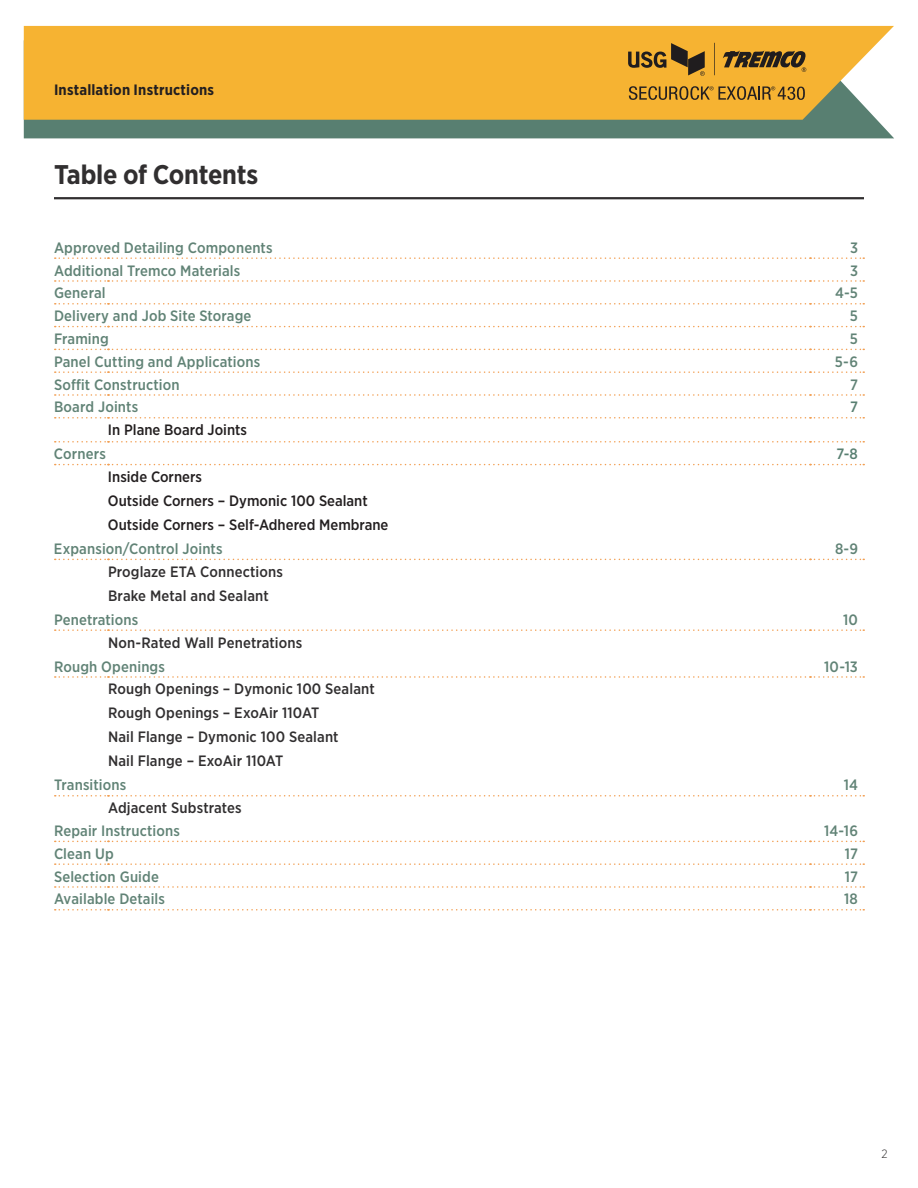
<style>
.page{position:relative;width:918px;height:1188px;background:#fff}
.page>*{position:absolute;margin:0;border:0;box-sizing:border-box;transform-origin:0 0}
.t1{font:700 27px "Gotham Narrow";letter-spacing:-.01em;color:#312f30}
.t2{font:500 15px "Gotham Narrow";letter-spacing:.01em;color:#618376}
.t3{font:500 15px/24px "Gotham Narrow";letter-spacing:.01em;color:#312f30}
.t4{font:500 15px/24px "Gotham Narrow";color:#231f20}
.t5{font:700 15px "Gotham Narrow";letter-spacing:.01em;color:#231f20}
.t6{font:500 15px "Gotham Narrow";color:#587f71}
.t7{font:300 12px "Gotham Narrow";color:#312f30}
</style>
<div class="page">
<div style="left:24px;top:120px;width:870px;height:18px;background:#587f71"></div>
<div style="left:24px;top:26px;width:870px;height:94px;background:#f6b332"></div>
<svg style="left:714px;top:43px;width:1px;height:32px"></svg>
<svg style="left:629px;top:86px;width:176px;height:14px;background:#af812b"></svg>
<svg style="left:723px;top:50px;width:83px;height:22px;background:#886527"></svg>
<svg style="left:628px;top:43px;width:77px;height:33px;background:#aa7e2a"></svg>
<svg style="left:55px;top:257px;width:809px;height:2px"></svg>
<svg style="left:55px;top:280px;width:809px;height:2px"></svg>
<svg style="left:55px;top:303px;width:809px;height:2px"></svg>
<svg style="left:55px;top:326px;width:809px;height:1px"></svg>
<svg style="left:55px;top:349px;width:809px;height:1px"></svg>
<svg style="left:55px;top:371px;width:809px;height:2px"></svg>
<svg style="left:55px;top:394px;width:809px;height:2px"></svg>
<svg style="left:55px;top:417px;width:809px;height:2px"></svg>
<svg style="left:55px;top:441px;width:809px;height:2px"></svg>
<svg style="left:55px;top:464px;width:809px;height:1px"></svg>
<svg style="left:55px;top:559px;width:809px;height:1px"></svg>
<svg style="left:55px;top:629px;width:809px;height:2px"></svg>
<svg style="left:55px;top:676px;width:809px;height:2px"></svg>
<svg style="left:55px;top:795px;width:809px;height:2px"></svg>
<svg style="left:55px;top:841px;width:809px;height:1px"></svg>
<svg style="left:55px;top:863px;width:809px;height:2px"></svg>
<svg style="left:55px;top:886px;width:809px;height:2px"></svg>
<svg style="left:55px;top:909px;width:809px;height:2px"></svg>
<hr style="left:54px;top:197px;width:810px;height:2px;background:#312f30">
<p class="t5" style="left:54px;top:80px;width:162px">Installation Instructions</p>
<h1 class="t1" style="left:54px;top:157px;width:206px">Table of Contents</h1>
<p class="t2" style="left:54px;top:238px;width:220px">Approved Detailing Components</p>
<p class="t2" style="left:850px;top:238px;width:9px">3</p>
<p class="t2" style="left:54px;top:261px;width:188px">Additional Tremco Materials</p>
<p class="t2" style="left:850px;top:261px;width:9px">3</p>
<p class="t2" style="left:54px;top:284px;width:53px">General</p>
<p class="t2" style="left:835px;top:284px;width:24px">4-5</p>
<p class="t2" style="left:54px;top:306px;width:199px">Delivery and Job Site Storage</p>
<p class="t2" style="left:850px;top:306px;width:10px">5</p>
<p class="t2" style="left:54px;top:329px;width:56px">Framing</p>
<p class="t2" style="left:850px;top:329px;width:10px">5</p>
<p class="t2" style="left:54px;top:352px;width:208px">Panel Cutting and Applications</p>
<p class="t2" style="left:835px;top:352px;width:25px">5-6</p>
<p class="t2" style="left:54px;top:375px;width:127px">Soffit Construction</p>
<p class="t2" style="left:850px;top:375px;width:9px">7</p>
<p class="t2" style="left:54px;top:398px;width:86px">Board Joints</p>
<p class="t6" style="left:850px;top:398px;width:9px">7</p>
<p class="t4" style="left:108px;top:418px;width:141px">In Plane Board Joints</p>
<p class="t2" style="left:54px;top:444px;width:53px">Corners</p>
<p class="t6" style="left:836px;top:444px;width:23px">7-8</p>
<p class="t4" style="left:108px;top:465px;width:282px">Inside Corners<br>Outside Corners – Dymonic 100 Sealant<br>Outside Corners – Self-Adhered Membrane</p>
<p class="t2" style="left:54px;top:539px;width:170px">Expansion/Control Joints</p>
<p class="t2" style="left:835px;top:539px;width:24px">8-9</p>
<p class="t3" style="left:108px;top:559px;width:176px">Proglaze ETA Connections<br>Brake Metal and Sealant</p>
<p class="t2" style="left:54px;top:610px;width:86px">Penetrations</p>
<p class="t2" style="left:843px;top:610px;width:16px">10</p>
<p class="t3" style="left:108px;top:630px;width:196px">Non-Rated Wall Penetrations</p>
<p class="t2" style="left:54px;top:657px;width:113px">Rough Openings</p>
<p class="t2" style="left:824px;top:657px;width:35px">10-13</p>
<p class="t3" style="left:108px;top:677px;width:268px">Rough Openings – Dymonic 100 Sealant<br>Rough Openings – ExoAir 110AT<br>Nail Flange – Dymonic 100 Sealant<br>Nail Flange – ExoAir 110AT</p>
<p class="t2" style="left:54px;top:776px;width:74px">Transitions</p>
<p class="t2" style="left:844px;top:776px;width:16px">14</p>
<p class="t3" style="left:108px;top:796px;width:135px">Adjacent Substrates</p>
<p class="t2" style="left:54px;top:821px;width:127px">Repair Instructions</p>
<p class="t2" style="left:824px;top:821px;width:35px">14-16</p>
<p class="t2" style="left:54px;top:844px;width:61px">Clean Up</p>
<p class="t2" style="left:845px;top:844px;width:15px">17</p>
<p class="t2" style="left:54px;top:867px;width:106px">Selection Guide</p>
<p class="t2" style="left:845px;top:867px;width:15px">17</p>
<p class="t2" style="left:54px;top:890px;width:113px">Available Details</p>
<p class="t2" style="left:844px;top:890px;width:15px">18</p>
<p class="t7" style="left:882px;top:1146px;width:8px">2</p>
</div>
